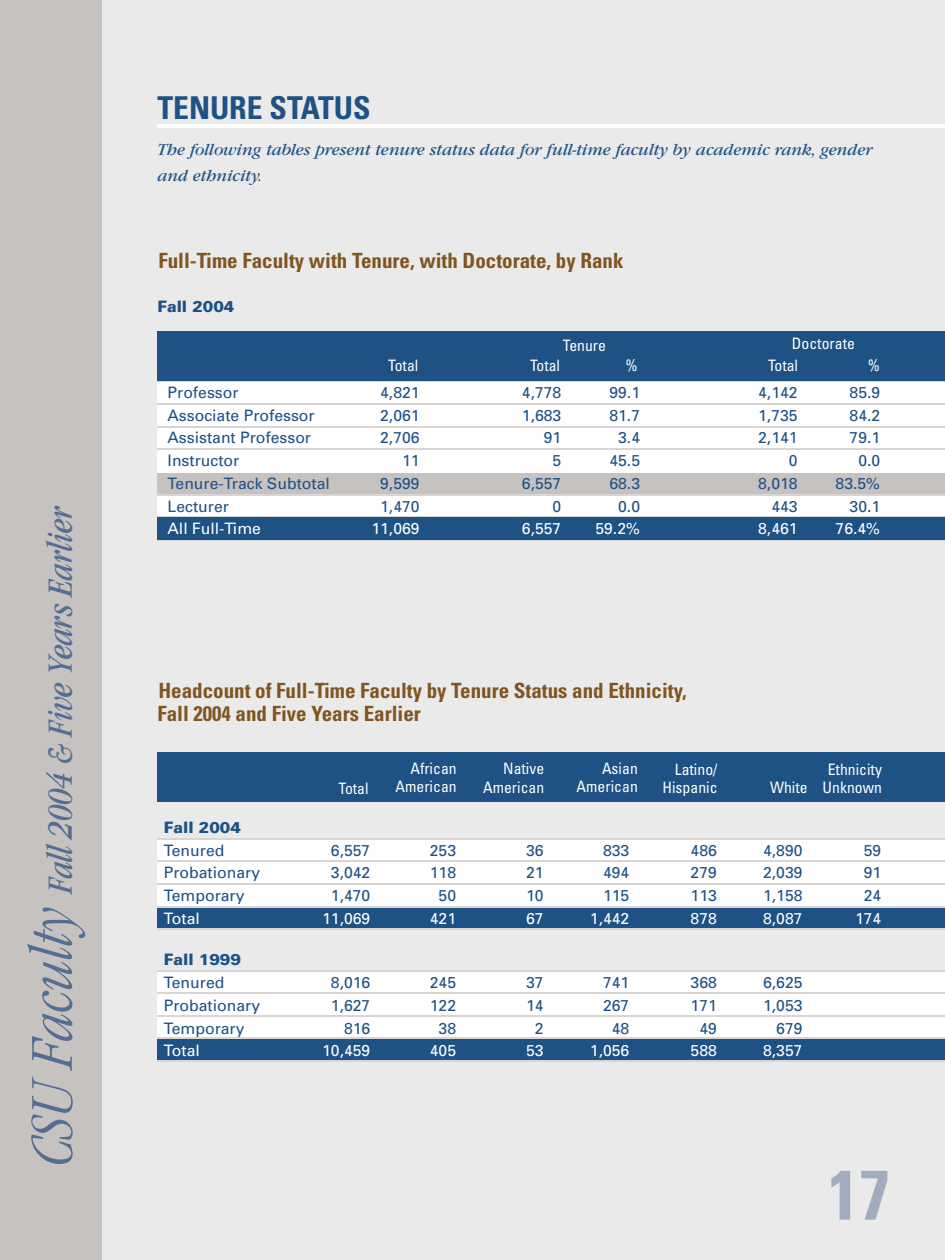
<style>
.page{position:relative;width:945px;height:1260px;background:#fff}
.page>*{position:absolute;margin:0;border:0;box-sizing:border-box;transform-origin:0 0}
.t1{font:700 condensed 70px "Univers";color:#a1adbe}
.t2{font:italic condensed 36.75px "Garamond";color:#536e92}
.t3{font:700 condensed 31.5px "Univers";color:#1e5184}
.t4{font:700 condensed 21px/22.8px "Univers";color:#805520}
.t5{font:italic 17.5px/26.2px "Garamond";color:#1e5184}
.t6{font:15.75px "Univers";color:#1e5184}
.t7{font:condensed 15.75px/18.4px "Univers";color:#fff;text-align:right}
.t8{font:15.75px "Univers";color:#fff}
.t9{font:900 15.75px "Univers";color:#1e5184}
.s1{font-weight:300;font-size:63px}
</style>
<div class="page">
<div style="left:7px;top:0;width:938px;height:1260px;background:#e9eae9"></div>
<div style="left:158px;top:839px;width:787px;height:90px;background:#fff"></div>
<div style="left:158px;top:906px;width:787px;height:23px;background:#1e5184"></div>
<hr style="left:158px;top:124px;width:787px;height:4px;background:#fff">
<div style="left:158px;top:369px;width:787px;height:169px;background:#fff"></div>
<hr style="left:158px;top:380px;width:787px;height:2px;background:#d8d5d3">
<hr style="left:158px;top:403px;width:787px;height:2px;background:#d8d5d3">
<hr style="left:158px;top:426px;width:787px;height:1px;background:#d8d5d3">
<hr style="left:158px;top:448px;width:787px;height:2px;background:#d8d5d3">
<hr style="left:158px;top:516px;width:787px;height:2px;background:#d8d5d3">
<hr style="left:158px;top:539px;width:787px;height:2px;background:#d8d5d3">
<div style="left:158px;top:331px;width:787px;height:50px;background:#1e5184"></div>
<div style="left:158px;top:971px;width:787px;height:89px;background:#fff"></div>
<hr style="left:158px;top:970px;width:787px;height:1px;background:#d8d5d3">
<hr style="left:158px;top:992px;width:787px;height:2px;background:#d8d5d3">
<hr style="left:158px;top:1015px;width:787px;height:2px;background:#d8d5d3">
<hr style="left:158px;top:838px;width:787px;height:1px;background:#d8d5d3">
<hr style="left:158px;top:860px;width:787px;height:2px;background:#d8d5d3">
<hr style="left:158px;top:883px;width:787px;height:2px;background:#d8d5d3">
<hr style="left:158px;top:906px;width:787px;height:1px;background:#d8d5d3">
<hr style="left:158px;top:928px;width:787px;height:2px;background:#d8d5d3">
<div style="left:0;top:0;width:101px;height:1260px;background:#c6c2bf"></div>
<div style="left:158px;top:517px;width:787px;height:23px;background:#1e5184"></div>
<div style="left:158px;top:473px;width:787px;height:22px;background:#c6c2bf"></div>
<hr style="left:158px;top:494px;width:787px;height:2px;background:#d8d5d3">
<div style="left:158px;top:1039px;width:787px;height:23px;background:#1e5184"></div>
<div style="left:158px;top:752px;width:787px;height:49px;background:#1e5184"></div>
<hr style="left:158px;top:1038px;width:787px;height:1px;background:#d8d5d3">
<hr style="left:158px;top:1060px;width:787px;height:2px;background:#d8d5d3">
<h2 class="t2" style="left:40px;top:1166px;width:662px;rotate:-90deg"><span class="s1">CSU Faculty</span> Fall 2004 &amp; Five Years Earlier</h2>
<h3 class="t3" style="left:158px;top:88px;width:215px">TENURE STATUS</h3>
<p class="t5" style="left:158px;top:137px;width:717px">The following tables present tenure status data for full-time faculty by academic rank, gender and ethnicity.</p>
<h3 class="t4" style="left:158px;top:249px;width:467px">Full-Time Faculty with Tenure, with Doctorate, by Rank</h3>
<p class="t9" style="left:158px;top:296px;width:79px">Fall 2004</p>
<p class="t7" style="left:563px;top:335px;width:45px">Tenure</p>
<p class="t7" style="left:792px;top:334px;width:64px">Doctorate</p>
<p class="t7" style="left:626px;top:356px;width:14px">%</p>
<p class="t7" style="left:868px;top:356px;width:14px">%</p>
<p class="t7" style="left:388px;top:356px;width:32px">Total</p>
<p class="t7" style="left:530px;top:356px;width:32px">Total</p>
<p class="t7" style="left:768px;top:356px;width:32px">Total</p>
<p class="t6" style="left:168px;top:382px;width:72px">Professor</p>
<p class="t6" style="left:380px;top:382px;width:41px">4,821</p>
<p class="t6" style="left:522px;top:382px;width:41px">4,778</p>
<p class="t6" style="left:609px;top:382px;width:32px">99.1</p>
<p class="t6" style="left:758px;top:382px;width:41px">4,142</p>
<p class="t6" style="left:850px;top:382px;width:32px">85.9</p>
<p class="t6" style="left:168px;top:405px;width:149px">Associate Professor</p>
<p class="t6" style="left:380px;top:405px;width:41px">2,061</p>
<p class="t6" style="left:522px;top:405px;width:41px">1,683</p>
<p class="t6" style="left:609px;top:405px;width:32px">81.7</p>
<p class="t6" style="left:758px;top:405px;width:41px">1,735</p>
<p class="t6" style="left:850px;top:405px;width:32px">84.2</p>
<p class="t6" style="left:168px;top:428px;width:145px">Assistant Professor</p>
<p class="t6" style="left:380px;top:428px;width:41px">2,706</p>
<p class="t6" style="left:544px;top:428px;width:19px">91</p>
<p class="t6" style="left:618px;top:428px;width:23px">3.4</p>
<p class="t6" style="left:758px;top:428px;width:41px">2,141</p>
<p class="t6" style="left:850px;top:428px;width:32px">79.1</p>
<p class="t6" style="left:168px;top:451px;width:73px">Instructor</p>
<p class="t6" style="left:402px;top:451px;width:19px">11</p>
<p class="t6" style="left:553px;top:451px;width:10px">5</p>
<p class="t6" style="left:609px;top:451px;width:32px">45.5</p>
<p class="t6" style="left:789px;top:451px;width:10px">0</p>
<p class="t6" style="left:858px;top:451px;width:23px">0.0</p>
<p class="t6" style="left:168px;top:473px;width:164px">Tenure-Track Subtotal</p>
<p class="t6" style="left:380px;top:473px;width:41px">9,599</p>
<p class="t6" style="left:522px;top:473px;width:41px">6,557</p>
<p class="t6" style="left:609px;top:473px;width:32px">68.3</p>
<p class="t6" style="left:758px;top:473px;width:41px">8,018</p>
<p class="t6" style="left:836px;top:473px;width:46px">83.5%</p>
<p class="t6" style="left:168px;top:496px;width:63px">Lecturer</p>
<p class="t6" style="left:380px;top:496px;width:41px">1,470</p>
<p class="t6" style="left:553px;top:496px;width:10px">0</p>
<p class="t6" style="left:618px;top:496px;width:23px">0.0</p>
<p class="t6" style="left:771px;top:496px;width:28px">443</p>
<p class="t6" style="left:850px;top:496px;width:32px">30.1</p>
<p class="t8" style="left:168px;top:519px;width:95px">All Full-Time</p>
<p class="t8" style="left:371px;top:519px;width:50px">11,069</p>
<p class="t8" style="left:522px;top:519px;width:41px">6,557</p>
<p class="t8" style="left:595px;top:519px;width:46px">59.2%</p>
<p class="t8" style="left:758px;top:519px;width:41px">8,461</p>
<p class="t8" style="left:836px;top:519px;width:46px">76.4%</p>
<h3 class="t4" style="left:157px;top:679px;width:531px">Headcount of Full-Time Faculty by Tenure Status and Ethnicity,<br>Fall 2004 and Five Years Earlier</h3>
<p class="t7" style="left:410px;top:759px;width:48px">African</p>
<p class="t7" style="left:339px;top:779px;width:32px">Total</p>
<p class="t7" style="left:396px;top:777px;width:63px">American</p>
<p class="t7" style="left:483px;top:759px;width:63px">Native<br>American</p>
<p class="t7" style="left:577px;top:759px;width:63px">Asian<br>American</p>
<p class="t7" style="left:662px;top:760px;width:57px">Latino/<br>Hispanic</p>
<p class="t7" style="left:770px;top:778px;width:39px">White</p>
<p class="t7" style="left:823px;top:760px;width:61px;text-align:center">Ethnicity<br>Unknown</p>
<p class="t9" style="left:164px;top:817px;width:79px">Fall 2004</p>
<p class="t6" style="left:164px;top:840px;width:62px">Tenured</p>
<p class="t6" style="left:331px;top:840px;width:41px">6,557</p>
<p class="t6" style="left:430px;top:840px;width:28px">253</p>
<p class="t6" style="left:526px;top:840px;width:19px">36</p>
<p class="t6" style="left:603px;top:840px;width:28px">833</p>
<p class="t6" style="left:691px;top:840px;width:28px">486</p>
<p class="t6" style="left:763px;top:840px;width:41px">4,890</p>
<p class="t6" style="left:864px;top:840px;width:19px">59</p>
<p class="t6" style="left:164px;top:863px;width:98px">Probationary</p>
<p class="t6" style="left:331px;top:863px;width:41px">3,042</p>
<p class="t6" style="left:430px;top:863px;width:28px">118</p>
<p class="t6" style="left:526px;top:863px;width:19px">21</p>
<p class="t6" style="left:603px;top:863px;width:28px">494</p>
<p class="t6" style="left:691px;top:863px;width:28px">279</p>
<p class="t6" style="left:763px;top:863px;width:41px">2,039</p>
<p class="t6" style="left:864px;top:863px;width:19px">91</p>
<p class="t6" style="left:164px;top:886px;width:82px">Temporary</p>
<p class="t6" style="left:331px;top:886px;width:41px">1,470</p>
<p class="t6" style="left:439px;top:886px;width:19px">50</p>
<p class="t6" style="left:526px;top:886px;width:19px">10</p>
<p class="t6" style="left:603px;top:886px;width:28px">115</p>
<p class="t6" style="left:691px;top:886px;width:28px">113</p>
<p class="t6" style="left:763px;top:886px;width:41px">1,158</p>
<p class="t6" style="left:864px;top:886px;width:19px">24</p>
<p class="t8" style="left:164px;top:908px;width:37px">Total</p>
<p class="t8" style="left:322px;top:908px;width:50px">11,069</p>
<p class="t8" style="left:430px;top:908px;width:28px">421</p>
<p class="t8" style="left:526px;top:908px;width:19px">67</p>
<p class="t8" style="left:590px;top:908px;width:41px">1,442</p>
<p class="t8" style="left:691px;top:908px;width:28px">878</p>
<p class="t8" style="left:763px;top:908px;width:41px">8,087</p>
<p class="t8" style="left:855px;top:908px;width:28px">174</p>
<p class="t9" style="left:164px;top:950px;width:79px">Fall 1999</p>
<p class="t6" style="left:164px;top:973px;width:62px">Tenured</p>
<p class="t6" style="left:331px;top:973px;width:41px">8,016</p>
<p class="t6" style="left:430px;top:973px;width:28px">245</p>
<p class="t6" style="left:526px;top:973px;width:19px">37</p>
<p class="t6" style="left:603px;top:973px;width:28px">741</p>
<p class="t6" style="left:691px;top:973px;width:28px">368</p>
<p class="t6" style="left:763px;top:973px;width:41px">6,625</p>
<p class="t6" style="left:164px;top:996px;width:98px">Probationary</p>
<p class="t6" style="left:331px;top:996px;width:41px">1,627</p>
<p class="t6" style="left:430px;top:996px;width:28px">122</p>
<p class="t6" style="left:526px;top:996px;width:19px">14</p>
<p class="t6" style="left:603px;top:996px;width:28px">267</p>
<p class="t6" style="left:691px;top:996px;width:28px">171</p>
<p class="t6" style="left:763px;top:996px;width:41px">1,053</p>
<p class="t6" style="left:164px;top:1018px;width:82px">Temporary</p>
<p class="t6" style="left:344px;top:1018px;width:28px">816</p>
<p class="t6" style="left:439px;top:1018px;width:19px">38</p>
<p class="t6" style="left:535px;top:1018px;width:10px">2</p>
<p class="t6" style="left:612px;top:1018px;width:19px">48</p>
<p class="t6" style="left:699px;top:1018px;width:19px">49</p>
<p class="t6" style="left:776px;top:1018px;width:28px">679</p>
<p class="t8" style="left:164px;top:1041px;width:37px">Total</p>
<p class="t8" style="left:322px;top:1041px;width:50px">10,459</p>
<p class="t8" style="left:430px;top:1041px;width:28px">405</p>
<p class="t8" style="left:526px;top:1041px;width:19px">53</p>
<p class="t8" style="left:590px;top:1041px;width:41px">1,056</p>
<p class="t8" style="left:691px;top:1041px;width:28px">588</p>
<p class="t8" style="left:763px;top:1041px;width:41px">8,357</p>
<h1 class="t1" style="left:828px;top:1152px;width:64px">17</h1>
</div>
